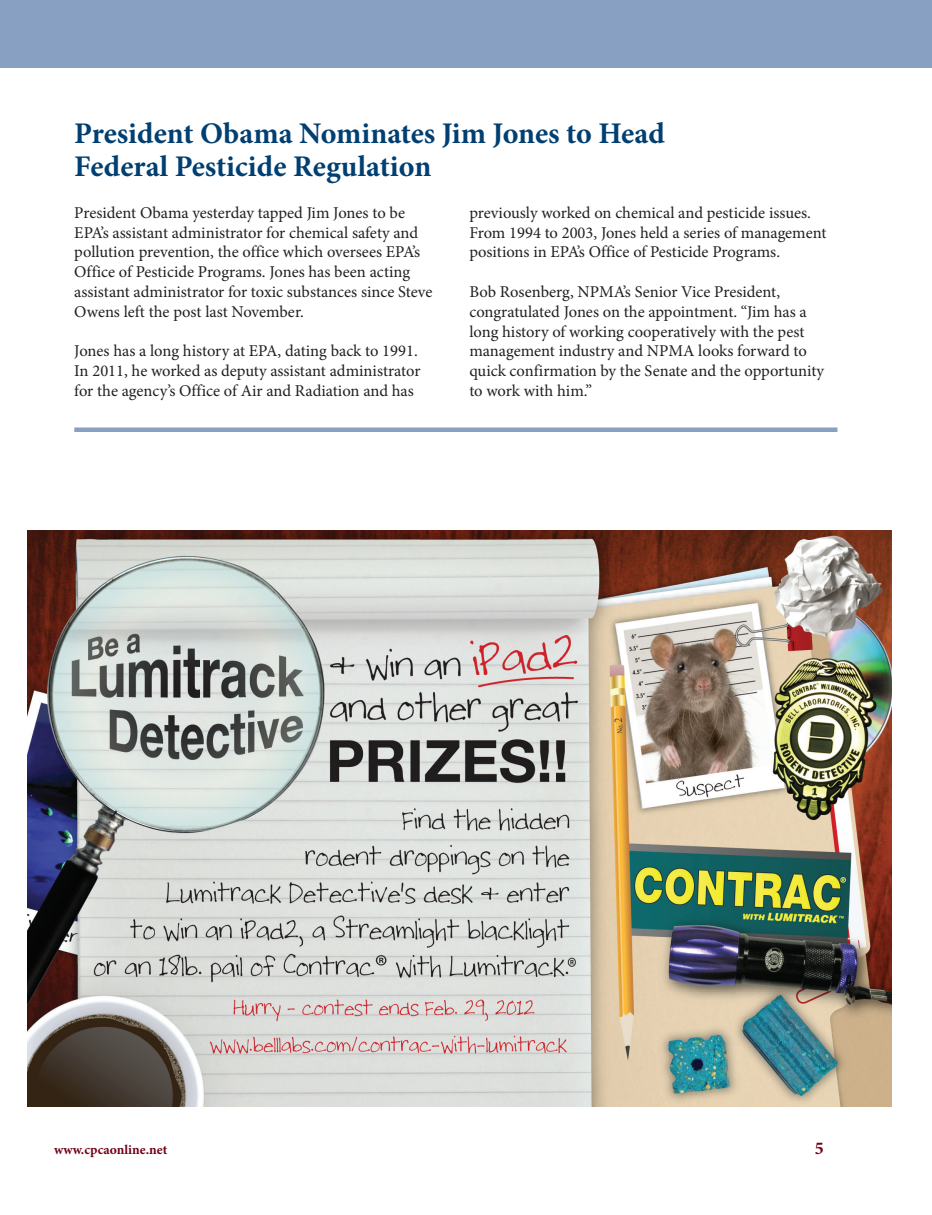
<style>
.page{position:relative;width:932px;height:1215px;background:#fff}
.page>*{position:absolute;margin:0;border:0;box-sizing:border-box;transform-origin:0 0}
.t1{font:700 30px/33px "Minion Pro";color:#003f72}
.t2{font:700 18px "Minion Pro";color:#720217}
.t3{font:16.5px/19.8px "Minion Pro";color:#231f20}
.t4{font:700 13.5px "Minion Pro";letter-spacing:.005em;color:#720217}
</style>
<div class="page">
<div style="left:0;top:0;width:932px;height:68px;background:#88a1c2"></div>
<img style="left:27px;top:531px;width:864px;height:576px">
<hr style="left:76px;top:428px;width:759px;height:4px;background:#88a1c2">
<h1 class="t1" style="left:74px;top:117px;width:592px">President Obama Nominates Jim Jones to Head<br>Federal Pesticide Regulation</h1>
<p class="t3" style="left:74px;top:203px;width:359px">President Obama yesterday tapped Jim Jones to be EPA’s assistant administrator for chemical safety and pollution prevention, the office which oversees EPA’s Office of Pesticide Programs. Jones has been acting assistant administrator for toxic substances since Steve Owens left the post last November.</p>
<p class="t3" style="left:74px;top:341px;width:347px">Jones has a long history at EPA, dating back to 1991.<br>In 2011, he worked as deputy assistant administrator for the agency’s Office of Air and Radiation and has</p>
<p class="t3" style="left:469px;top:203px;width:358px">previously worked on chemical and pesticide issues.<br>From 1994 to 2003, Jones held a series of management positions in EPA’s Office of Pesticide Programs.</p>
<p class="t3" style="left:469px;top:282px;width:356px">Bob Rosenberg, NPMA’s Senior Vice President, congratulated Jones on the appointment. “Jim has a long history of working cooperatively with the pest management industry and NPMA looks forward to quick confirmation by the Senate and the opportunity to work with him.”</p>
<p class="t4" style="left:54px;top:1140px;width:115px">www.cpcaonline.net</p>
<p class="t2" style="left:814px;top:1136px;width:10px">5</p>
</div>
